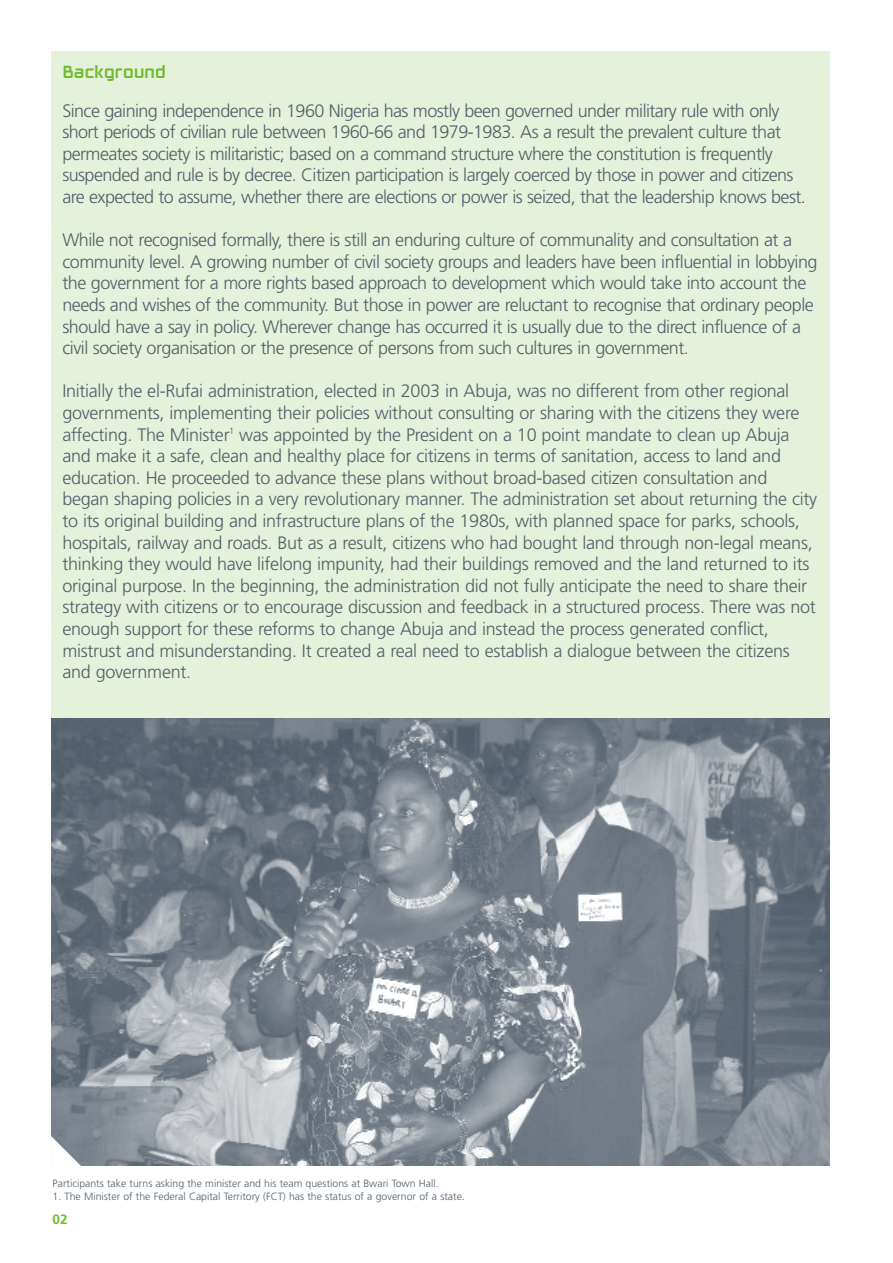
<style>
.page{position:relative;width:893px;height:1263px;background:#fff}
.page>*{position:absolute;margin:0;border:0;box-sizing:border-box;transform-origin:0 0}
.t1{font:300 18px/21.6px "Frutiger";letter-spacing:-.015em;color:#515e6a}
.t2{font:700 18px "Fold";letter-spacing:-.03em;color:#71bc2f}
.t3{font:700 13.5px "Frutiger";color:#71bc2f}
.t4{font:300 10.5px "Frutiger";color:#515e6a}
</style>
<div class="page">
<div style="left:51px;top:51px;width:778px;height:1115px;background:#e5f1db"></div>
<img style="left:51px;top:719px;width:778px;height:446px">
<svg style="left:51px;top:1136px;width:31px;height:30px"></svg>
<p class="t2" style="left:62px;top:61px;width:105px">Background</p>
<p class="t1" style="left:62px;top:99px;width:745px">Since gaining independence in 1960 Nigeria has mostly been governed under military rule with only short periods of civilian rule between 1960-66 and 1979-1983. As a result the prevalent culture that permeates society is militaristic; based on a command structure where the constitution is frequently suspended and rule is by decree. Citizen participation is largely coerced by those in power and citizens are expected to assume, whether there are elections or power is seized, that the leadership knows best.</p>
<p class="t1" style="left:62px;top:229px;width:757px">While not recognised formally, there is still an enduring culture of communality and consultation at a community level. A growing number of civil society groups and leaders have been influential in lobbying the government for a more rights based approach to development which would take into account the needs and wishes of the community. But those in power are reluctant to recognise that ordinary people should have a say in policy. Wherever change has occurred it is usually due to the direct influence of a civil society organisation or the presence of persons from such cultures in government.</p>
<p class="t1" style="left:62px;top:380px;width:756px">Initially the el-Rufai administration, elected in 2003 in Abuja, was no different from other regional governments, implementing their policies without consulting or sharing with the citizens they were affecting. The Minister<sup>1</sup> was appointed by the President on a 10 point mandate to clean up Abuja and make it a safe, clean and healthy place for citizens in terms of sanitation, access to land and education. He proceeded to advance these plans without broad-based citizen consultation and began shaping policies in a very revolutionary manner. The administration set about returning the city to its original building and infrastructure plans of the 1980s, with planned space for parks, schools, hospitals, railway and roads. But as a result, citizens who had bought land through non-legal means, thinking they would have lifelong impunity, had their buildings removed and the land returned to its original purpose. In the beginning, the administration did not fully anticipate the need to share their strategy with citizens or to encourage discussion and feedback in a structured process. There was not enough support for these reforms to change Abuja and instead the process generated conflict, mistrust and misunderstanding. It created a real need to establish a dialogue between the citizens and government.</p>
<p class="t4" style="left:53px;top:1178px;width:388px">Participants take turns asking the minister and his team questions at Bwari Town Hall.</p>
<p class="t4" style="left:53px;top:1190px;width:414px">1. The Minister of the Federal Capital Territory (FCT) has the status of a governor of a state.</p>
<p class="t3" style="left:53px;top:1211px;width:17px">02</p>
</div>
